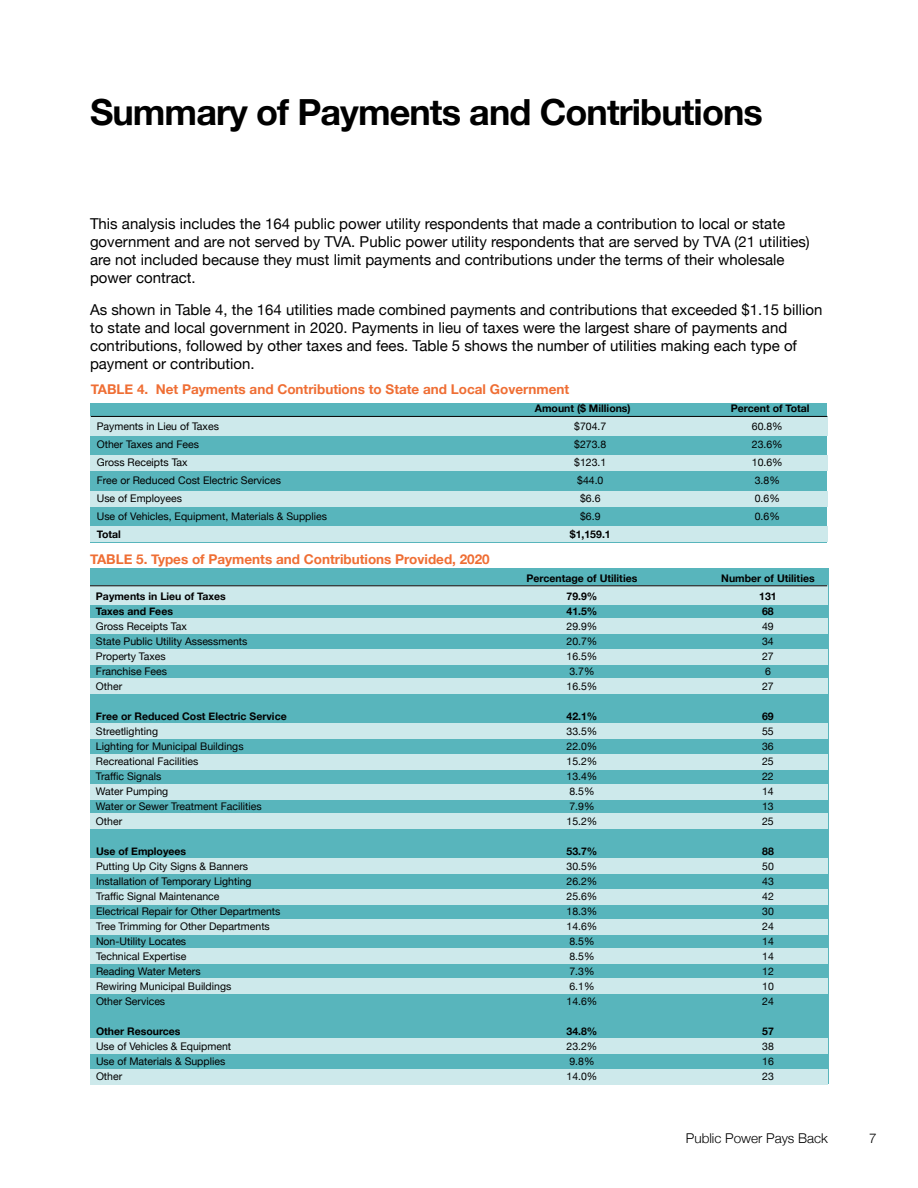
<style>
.page{position:relative;width:918px;height:1188px;background:#fff}
.page>*{position:absolute;margin:0;border:0;box-sizing:border-box;transform-origin:0 0}
.t1{font:700 36px "Helvetica Neue";letter-spacing:-.025em;color:#000}
.t2{font:15px/18px "Helvetica Neue";color:#000}
.t3{font:700 13.5px "Helvetica Neue";color:#ef6e34}
.t4{font:300 13.5px "Helvetica Neue";color:#000}
.t5{font:10.5px "Helvetica Neue";color:#000}
.t6{font:700 10.5px "Helvetica Neue";color:#000}
</style>
<div class="page">
<div style="left:91px;top:403px;width:736px;height:139px;background:#58b5bc"></div>
<div style="left:90px;top:416px;width:737px;height:20px;background:#cde9eb"></div>
<div style="left:90px;top:455px;width:737px;height:16px;background:#cde9eb"></div>
<div style="left:90px;top:491px;width:737px;height:16px;background:#cde9eb"></div>
<div style="left:90px;top:526px;width:737px;height:16px;background:#cde9eb"></div>
<hr style="left:91px;top:416px;width:736px;height:1px;background:#000">
<div style="left:90px;top:569px;width:738px;height:515px;background:#58b5bc"></div>
<div style="left:90px;top:585px;width:738px;height:20px;background:#cde9eb"></div>
<div style="left:90px;top:618px;width:738px;height:16px;background:#cde9eb"></div>
<div style="left:90px;top:649px;width:738px;height:16px;background:#cde9eb"></div>
<div style="left:90px;top:678px;width:738px;height:16px;background:#cde9eb"></div>
<div style="left:90px;top:723px;width:738px;height:16px;background:#cde9eb"></div>
<div style="left:90px;top:754px;width:738px;height:16px;background:#cde9eb"></div>
<div style="left:90px;top:784px;width:738px;height:16px;background:#cde9eb"></div>
<div style="left:90px;top:813px;width:738px;height:15px;background:#cde9eb"></div>
<div style="left:90px;top:858px;width:738px;height:16px;background:#cde9eb"></div>
<div style="left:90px;top:889px;width:738px;height:16px;background:#cde9eb"></div>
<div style="left:90px;top:919px;width:738px;height:16px;background:#cde9eb"></div>
<div style="left:90px;top:948px;width:738px;height:16px;background:#cde9eb"></div>
<div style="left:90px;top:978px;width:738px;height:16px;background:#cde9eb"></div>
<div style="left:90px;top:1038px;width:738px;height:16px;background:#cde9eb"></div>
<div style="left:90px;top:1069px;width:738px;height:15px;background:#cde9eb"></div>
<hr style="left:90px;top:585px;width:737px;height:1px;background:#000">
<h1 class="t1" style="left:90px;top:84px;width:674px">Summary of Payments and Contributions</h1>
<p class="t2" style="left:90px;top:216px;width:721px">This analysis includes the 164 public power utility respondents that made a contribution to local or state government and are not served by TVA. Public power utility respondents that are served by TVA (21 utilities) are not included because they must limit payments and contributions under the terms of their wholesale power contract.</p>
<p class="t2" style="left:90px;top:301px;width:734px">As shown in Table 4, the 164 utilities made combined payments and contributions that exceeded $1.15 billion to state and local government in 2020. Payments in lieu of taxes were the largest share of payments and contributions, followed by other taxes and fees. Table 5 shows the number of utilities making each type of payment or contribution.</p>
<p class="t3" style="left:91px;top:379px;width:480px">TABLE 4. Net Payments and Contributions to State and Local Government</p>
<p class="t6" style="left:535px;top:400px;width:97px">Amount ($ Millions)</p>
<p class="t6" style="left:731px;top:400px;width:80px">Percent of Total</p>
<p class="t5" style="left:97px;top:419px;width:124px">Payments in Lieu of Taxes</p>
<p class="t5" style="left:574px;top:419px;width:34px">$704.7</p>
<p class="t5" style="left:752px;top:419px;width:32px">60.8%</p>
<p class="t5" style="left:97px;top:437px;width:104px">Other Taxes and Fees</p>
<p class="t5" style="left:574px;top:437px;width:34px">$273.8</p>
<p class="t5" style="left:752px;top:437px;width:32px">23.6%</p>
<p class="t5" style="left:97px;top:455px;width:92px">Gross Receipts Tax</p>
<p class="t5" style="left:574px;top:455px;width:34px">$123.1</p>
<p class="t5" style="left:752px;top:455px;width:32px">10.6%</p>
<p class="t5" style="left:97px;top:473px;width:186px">Free or Reduced Cost Electric Services</p>
<p class="t5" style="left:577px;top:473px;width:28px">$44.0</p>
<p class="t5" style="left:755px;top:473px;width:27px">3.8%</p>
<p class="t5" style="left:97px;top:491px;width:87px">Use of Employees</p>
<p class="t5" style="left:580px;top:491px;width:22px">$6.6</p>
<p class="t5" style="left:755px;top:491px;width:27px">0.6%</p>
<p class="t5" style="left:97px;top:509px;width:232px">Use of Vehicles, Equipment, Materials &amp; Supplies</p>
<p class="t5" style="left:580px;top:509px;width:22px">$6.9</p>
<p class="t5" style="left:755px;top:509px;width:27px">0.6%</p>
<p class="t6" style="left:97px;top:526px;width:26px">Total</p>
<p class="t6" style="left:570px;top:526px;width:42px">$1,159.1</p>
<p class="t3" style="left:90px;top:548px;width:401px">TABLE 5. Types of Payments and Contributions Provided, 2020</p>
<p class="t6" style="left:527px;top:570px;width:112px">Percentage of Utilities</p>
<p class="t6" style="left:721px;top:570px;width:95px">Number of Utilities</p>
<p class="t6" style="left:96px;top:588px;width:131px">Payments in Lieu of Taxes</p>
<p class="t6" style="left:567px;top:588px;width:32px">79.9%</p>
<p class="t6" style="left:759px;top:588px;width:19px">131</p>
<p class="t6" style="left:96px;top:603px;width:79px">Taxes and Fees</p>
<p class="t6" style="left:567px;top:603px;width:32px">41.5%</p>
<p class="t6" style="left:762px;top:603px;width:13px">68</p>
<p class="t5" style="left:96px;top:618px;width:92px">Gross Receipts Tax</p>
<p class="t5" style="left:567px;top:618px;width:32px">29.9%</p>
<p class="t5" style="left:762px;top:618px;width:13px">49</p>
<p class="t5" style="left:96px;top:633px;width:153px">State Public Utility Assessments</p>
<p class="t5" style="left:567px;top:633px;width:32px">20.7%</p>
<p class="t5" style="left:762px;top:633px;width:13px">34</p>
<p class="t5" style="left:96px;top:648px;width:71px">Property Taxes</p>
<p class="t5" style="left:567px;top:648px;width:32px">16.5%</p>
<p class="t5" style="left:762px;top:648px;width:13px">27</p>
<p class="t5" style="left:96px;top:663px;width:73px">Franchise Fees</p>
<p class="t5" style="left:569px;top:663px;width:27px">3.7%</p>
<p class="t5" style="left:765px;top:663px;width:7px">6</p>
<p class="t5" style="left:96px;top:678px;width:28px">Other</p>
<p class="t5" style="left:567px;top:678px;width:32px">16.5%</p>
<p class="t5" style="left:762px;top:678px;width:13px">27</p>
<p class="t6" style="left:96px;top:708px;width:192px">Free or Reduced Cost Electric Service</p>
<p class="t6" style="left:567px;top:708px;width:32px">42.1%</p>
<p class="t6" style="left:762px;top:708px;width:13px">69</p>
<p class="t5" style="left:96px;top:723px;width:64px">Streetlighting</p>
<p class="t5" style="left:567px;top:723px;width:32px">33.5%</p>
<p class="t5" style="left:762px;top:723px;width:13px">55</p>
<p class="t5" style="left:96px;top:738px;width:149px">Lighting for Municipal Buildings</p>
<p class="t5" style="left:567px;top:738px;width:32px">22.0%</p>
<p class="t5" style="left:762px;top:738px;width:13px">36</p>
<p class="t5" style="left:96px;top:753px;width:104px">Recreational Facilities</p>
<p class="t5" style="left:567px;top:753px;width:32px">15.2%</p>
<p class="t5" style="left:762px;top:753px;width:13px">25</p>
<p class="t5" style="left:96px;top:768px;width:67px">Traffic Signals</p>
<p class="t5" style="left:567px;top:768px;width:32px">13.4%</p>
<p class="t5" style="left:762px;top:768px;width:13px">22</p>
<p class="t5" style="left:96px;top:783px;width:74px">Water Pumping</p>
<p class="t5" style="left:569px;top:783px;width:27px">8.5%</p>
<p class="t5" style="left:762px;top:783px;width:13px">14</p>
<p class="t5" style="left:96px;top:798px;width:167px">Water or Sewer Treatment Facilities</p>
<p class="t5" style="left:569px;top:798px;width:27px">7.9%</p>
<p class="t5" style="left:762px;top:798px;width:13px">13</p>
<p class="t5" style="left:96px;top:813px;width:28px">Other</p>
<p class="t5" style="left:567px;top:813px;width:32px">15.2%</p>
<p class="t5" style="left:762px;top:813px;width:13px">25</p>
<p class="t6" style="left:96px;top:843px;width:92px">Use of Employees</p>
<p class="t6" style="left:567px;top:843px;width:32px">53.7%</p>
<p class="t6" style="left:762px;top:843px;width:13px">88</p>
<p class="t5" style="left:96px;top:858px;width:154px">Putting Up City Signs &amp; Banners</p>
<p class="t5" style="left:567px;top:858px;width:32px">30.5%</p>
<p class="t5" style="left:762px;top:858px;width:13px">50</p>
<p class="t5" style="left:96px;top:873px;width:157px">Installation of Temporary Lighting</p>
<p class="t5" style="left:567px;top:873px;width:32px">26.2%</p>
<p class="t5" style="left:762px;top:873px;width:13px">43</p>
<p class="t5" style="left:96px;top:888px;width:125px">Traffic Signal Maintenance</p>
<p class="t5" style="left:567px;top:888px;width:32px">25.6%</p>
<p class="t5" style="left:762px;top:888px;width:13px">42</p>
<p class="t5" style="left:96px;top:903px;width:186px">Electrical Repair for Other Departments</p>
<p class="t5" style="left:567px;top:903px;width:32px">18.3%</p>
<p class="t5" style="left:762px;top:903px;width:13px">30</p>
<p class="t5" style="left:96px;top:918px;width:175px">Tree Trimming for Other Departments</p>
<p class="t5" style="left:567px;top:918px;width:32px">14.6%</p>
<p class="t5" style="left:762px;top:918px;width:13px">24</p>
<p class="t5" style="left:96px;top:933px;width:92px">Non-Utility Locates</p>
<p class="t5" style="left:569px;top:933px;width:27px">8.5%</p>
<p class="t5" style="left:762px;top:933px;width:13px">14</p>
<p class="t5" style="left:96px;top:948px;width:92px">Technical Expertise</p>
<p class="t5" style="left:569px;top:948px;width:27px">8.5%</p>
<p class="t5" style="left:762px;top:948px;width:13px">14</p>
<p class="t5" style="left:96px;top:963px;width:106px">Reading Water Meters</p>
<p class="t5" style="left:569px;top:963px;width:27px">7.3%</p>
<p class="t5" style="left:762px;top:963px;width:13px">12</p>
<p class="t5" style="left:96px;top:978px;width:137px">Rewiring Municipal Buildings</p>
<p class="t5" style="left:569px;top:978px;width:27px">6.1%</p>
<p class="t5" style="left:762px;top:978px;width:13px">10</p>
<p class="t5" style="left:96px;top:993px;width:71px">Other Services</p>
<p class="t5" style="left:567px;top:993px;width:32px">14.6%</p>
<p class="t5" style="left:762px;top:993px;width:13px">24</p>
<p class="t6" style="left:96px;top:1023px;width:86px">Other Resources</p>
<p class="t6" style="left:567px;top:1023px;width:32px">34.8%</p>
<p class="t6" style="left:762px;top:1023px;width:13px">57</p>
<p class="t5" style="left:96px;top:1038px;width:137px">Use of Vehicles &amp; Equipment</p>
<p class="t5" style="left:567px;top:1038px;width:32px">23.2%</p>
<p class="t5" style="left:762px;top:1038px;width:13px">38</p>
<p class="t5" style="left:96px;top:1053px;width:131px">Use of Materials &amp; Supplies</p>
<p class="t5" style="left:569px;top:1053px;width:27px">9.8%</p>
<p class="t5" style="left:762px;top:1053px;width:13px">16</p>
<p class="t5" style="left:96px;top:1068px;width:28px">Other</p>
<p class="t5" style="left:567px;top:1068px;width:32px">14.0%</p>
<p class="t5" style="left:762px;top:1068px;width:13px">23</p>
<p class="t4" style="left:686px;top:1130px;width:144px">Public Power Pays Back</p>
<p class="t4" style="left:869px;top:1130px;width:9px">7</p>
</div>
